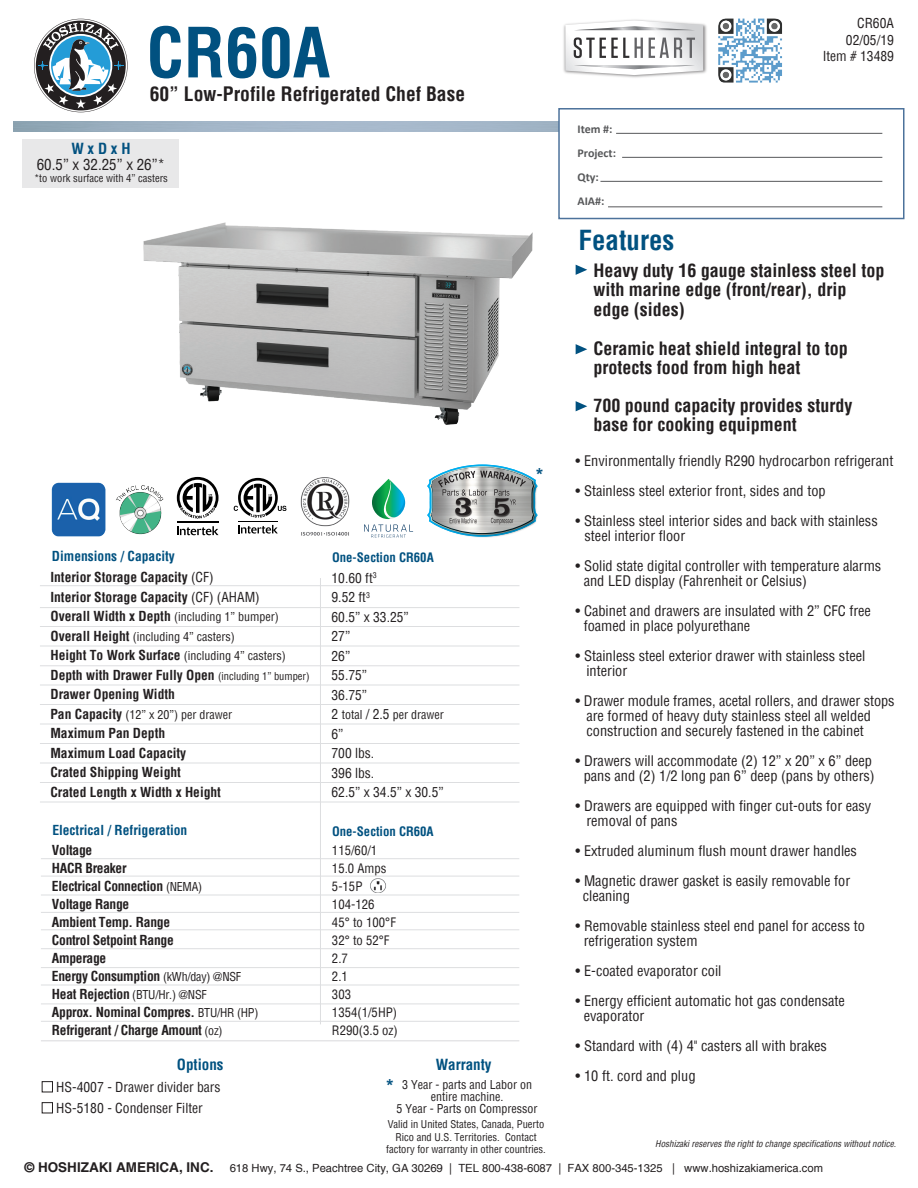
<style>
.page{position:relative;width:918px;height:1188px;background:#fff}
.page>*{position:absolute;margin:0;border:0;box-sizing:border-box;transform-origin:0 0}
.t1{font:700 condensed 67.5px "Helvetica";color:#015180}
.t2{font:700 condensed 27px "Helvetica";color:#015180}
.t3{font:700 condensed 19.5px "Helvetica";color:#231f20}
.t4{font:700 condensed 18px/19.5px "Helvetica";color:#231f20}
.t5{font:700 18px "Arial";color:#015180}
.t6{font:700 condensed 15px "Helvetica";color:#015180}
.t7{font:condensed 15px "Helvetica";color:#231f20}
.t8{font:condensed 14.25px/15px "Helvetica";color:#231f20}
.t9{font:700 condensed 13.5px/18px "Helvetica";letter-spacing:-.02em;color:#231f20}
.t10{font:700 condensed 13.5px/19.5px "Helvetica";color:#231f20}
.t11{font:condensed 13.5px/19.5px "Helvetica";color:#231f20}
.t12{font:700 condensed 13.5px "Helvetica";color:#015180}
.t13{font:condensed 12.75px/18px "Helvetica";color:#231f20}
.t14{font:700 condensed 12.75px "Helvetica";color:#015180}
.t15{font:condensed 12px/12px "Helvetica";color:#231f20;text-align:center}
.t16{font:700 12px/24px "Calibri";color:#57585a}
.t17{font:11.25px "Helvetica";color:#231f20}
.t18{font:condensed 10.5px/12.6px "Helvetica";color:#231f20;text-align:center}
.t19{font:italic condensed 9px "Helvetica";color:#231f20}
.s1{font-weight:400}
.s2{font-weight:700;font-size:13.5px}
.s3{font-weight:400;font-size:10.5px}
.s4{font-weight:400;font-size:12px}
.s5{font-size:13.5px}
</style>
<div class="page">
<img style="left:718px;top:18px;width:64px;height:65px">
<img style="left:143px;top:222px;width:390px;height:203px">
<svg style="left:34px;top:19px;width:94px;height:93px"></svg>
<div style="left:23px;top:139px;width:156px;height:49px;background:#e8e8e9"></div>
<div style="left:558px;top:108px;width:346px;height:111px;background:#fff;border:2px solid #4c729b"></div>
<svg style="left:576px;top:265px;width:11px;height:10px"></svg>
<svg style="left:576px;top:344px;width:11px;height:10px"></svg>
<svg style="left:576px;top:401px;width:11px;height:10px"></svg>
<hr style="left:616px;top:133px;width:266px;height:1px;background:#57585a">
<hr style="left:622px;top:157px;width:260px;height:1px;background:#57585a">
<hr style="left:600px;top:181px;width:282px;height:1px;background:#57585a">
<hr style="left:608px;top:206px;width:274px;height:1px;background:#57585a">
<img style="left:427px;top:465px;width:111px;height:72px">
<img style="left:300px;top:477px;width:50px;height:59px">
<svg style="left:177px;top:526px;width:42px;height:9px"></svg>
<hr style="left:177px;top:522px;width:42px;height:1px;background:#000">
<svg style="left:177px;top:477px;width:42px;height:42px"></svg>
<svg style="left:238px;top:525px;width:40px;height:9px"></svg>
<hr style="left:238px;top:521px;width:40px;height:1px;background:#000">
<svg style="left:234px;top:478px;width:52px;height:40px"></svg>
<img style="left:116px;top:485px;width:48px;height:50px">
<img style="left:51px;top:483px;width:54px;height:53px">
<svg style="left:364px;top:479px;width:49px;height:59px"></svg>
<div style="left:42px;top:1081px;width:11px;height:11px;border:1px solid #231f20"></div>
<div style="left:42px;top:1102px;width:11px;height:11px;border:1px solid #231f20"></div>
<img style="left:563px;top:19px;width:144px;height:59px">
<svg style="left:565px;top:20px;width:138px;height:55px"></svg>
<img style="left:370px;top:878px;width:16px;height:15px">
<hr style="left:41px;top:967px;width:478px;height:1px;background:#dddee0">
<hr style="left:41px;top:948px;width:478px;height:1px;background:#dddee0">
<hr style="left:41px;top:929px;width:478px;height:1px;background:#dddee0">
<hr style="left:41px;top:912px;width:478px;height:1px;background:#dddee0">
<hr style="left:41px;top:895px;width:478px;height:1px;background:#dddee0">
<hr style="left:41px;top:876px;width:478px;height:1px;background:#dddee0">
<hr style="left:41px;top:858px;width:478px;height:1px;background:#dddee0">
<hr style="left:41px;top:985px;width:478px;height:1px;background:#dddee0">
<hr style="left:41px;top:1004px;width:478px;height:1px;background:#dddee0">
<hr style="left:41px;top:1021px;width:478px;height:1px;background:#dddee0">
<hr style="left:40px;top:585px;width:479px;height:1px;background:#dddee0">
<hr style="left:40px;top:607px;width:479px;height:1px;background:#dddee0">
<hr style="left:40px;top:626px;width:479px;height:1px;background:#dddee0">
<hr style="left:40px;top:646px;width:479px;height:1px;background:#dddee0">
<hr style="left:40px;top:665px;width:479px;height:1px;background:#dddee0">
<hr style="left:40px;top:685px;width:479px;height:1px;background:#dddee0">
<hr style="left:41px;top:1040px;width:478px;height:1px;background:#dddee0">
<hr style="left:40px;top:704px;width:479px;height:1px;background:#dddee0">
<hr style="left:320px;top:578px;width:1px;height:446px;background:#dddee0">
<hr style="left:40px;top:724px;width:479px;height:1px;background:#dddee0">
<hr style="left:40px;top:743px;width:479px;height:1px;background:#dddee0">
<hr style="left:40px;top:763px;width:479px;height:1px;background:#dddee0">
<hr style="left:40px;top:782px;width:479px;height:1px;background:#dddee0">
<hr style="left:40px;top:802px;width:479px;height:1px;background:#dddee0">
<h1 class="t1" style="left:146px;top:8px;width:185px">CR60A</h1>
<h3 class="t3" style="left:150px;top:81px;width:317px">60” Low-Profile Refrigerated Chef Base</h3>
<p class="t6" style="left:71px;top:139px;width:61px">W x D x H</p>
<p class="t7" style="left:37px;top:155px;width:130px">60.5” x 32.25” x 26”*</p>
<p class="t18" style="left:34px;top:172px;width:135px">*to work surface with 4” casters</p>
<p class="t12" style="left:52px;top:547px;width:124px">Dimensions / Capacity</p>
<p class="t14" style="left:332px;top:548px;width:103px">One-Section CR60A</p>
<p class="t10" style="left:50px;top:567px;width:211px">Interior Storage Capacity <span class="s1">(CF)<br></span>Interior Storage Capacity <span class="s1">(CF) (AHAM)</span></p>
<p class="t15" style="left:50px;top:607px;width:237px;line-height:19.5px;text-align:left"><span class="s2">Overall Width x Depth</span> (including 1” bumper)<br><span class="s2">Overall Height</span> (including 4” casters)<br><span class="s2">Height To Work Surface</span> (including 4” casters)</p>
<p class="t10" style="left:50px;top:665px;width:261px">Depth with Drawer Fully Open <span class="s3">(including 1” bumper)<br></span>Drawer Opening Width</p>
<p class="t15" style="left:50px;top:708px;width:183px"><span class="s2">Pan Capacity</span> (12” x 20”) per drawer</p>
<p class="t10" style="left:50px;top:723px;width:172px">Maximum Pan Depth<br>Maximum Load Capacity<br>Crated Shipping Weight<br>Crated Length x Width x Height</p>
<p class="t12" style="left:52px;top:821px;width:136px">Electrical / Refrigeration</p>
<p class="t9" style="left:52px;top:841px;width:208px">Voltage<br>HACR Breaker<br>Electrical Connection <span class="s4">(NEMA)<br></span>Voltage Range<br>Ambient Temp. Range<br>Control Setpoint Range<br>Amperage<br>Energy Consumption <span class="s4">(kWh/day) @NSF<br></span>Heat Rejection <span class="s4">(BTU/Hr.) @NSF<br></span>Approx. Nominal Compres. <span class="s4">BTU/HR (HP)<br></span>Refrigerant / Charge Amount <span class="s4">(oz)</span></p>
<p class="t11" style="left:332px;top:568px;width:79px">10.60 ft<sup>3<br></sup>9.52 ft<sup>3<br></sup>60.5” x 33.25”<br>27”<br>26”<br>55.75”<br>36.75”</p>
<p class="t15" style="left:332px;top:709px;width:114px"><span class="s5">2</span> total <span class="s5">/ 2.5</span> per drawer</p>
<p class="t11" style="left:332px;top:724px;width:114px">6”<br>700 lbs.<br>396 lbs.<br>62.5” x 34.5” x 30.5”</p>
<p class="t14" style="left:332px;top:823px;width:103px">One-Section CR60A</p>
<p class="t13" style="left:332px;top:841px;width:67px">115/60/1<br>15.0 Amps<br>5-15P<br>104-126<br>45° to 100°F<br>32° to 52°F<br>2.7<br>2.1<br>303<br>1354(1/5HP)<br>R290(3.5 oz)</p>
<p class="t5" style="left:536px;top:462px;width:9px">*</p>
<p class="t6" style="left:177px;top:1054px;width:48px">Options</p>
<p class="t11" style="left:56px;top:1077px;width:166px;line-height:21px">HS-4007 - Drawer divider bars<br>HS-5180 - Condenser Filter</p>
<p class="t6" style="left:436px;top:1054px;width:57px">Warranty</p>
<p class="t15" style="left:397px;top:1078px;width:142px">3 Year - parts and Labor on entire machine.<br>5 Year - Parts on Compressor</p>
<p class="t5" style="left:386px;top:1073px;width:9px">*</p>
<p class="t18" style="left:386px;top:1118px;width:161px">Valid in United States, Canada, Puerto<br>Rico and U.S. Territories. Contact factory for warranty in other countries.</p>
<p class="t11" style="left:846px;top:15px;width:50px;line-height:16.2px;text-align:right">CR60A<br>02/05/19</p>
<p class="t16" style="left:577px;top:117px;width:40px">Item #:<br>Project:<br>Qty:<br>AIA#:</p>
<h2 class="t2" style="left:579px;top:222px;width:97px">Features</h2>
<p class="t11" style="left:823px;top:46px;width:73px">Item # 13489</p>
<p class="t4" style="left:593px;top:260px;width:292px">Heavy duty 16 gauge stainless steel top with marine edge (front/rear), drip edge (sides)</p>
<p class="t4" style="left:593px;top:338px;width:256px">Ceramic heat shield integral to top protects food from high heat</p>
<p class="t4" style="left:593px;top:395px;width:260px">700 pound capacity provides sturdy base for cooking equipment</p>
<p class="t8" style="left:576px;top:453px;width:319px">• Environmentally friendly R290 hydrocarbon refrigerant</p>
<p class="t8" style="left:576px;top:483px;width:252px">• Stainless steel exterior front, sides and top</p>
<p class="t8" style="left:585px;top:513px;width:295px;text-indent:-9px">• Stainless steel interior sides and back with stainless steel interior floor</p>
<p class="t8" style="left:584px;top:558px;width:299px;text-indent:-8px">• Solid state digital controller with temperature alarms and LED display (Fahrenheit or Celsius)</p>
<p class="t8" style="left:584px;top:603px;width:289px;text-indent:-8px">• Cabinet and drawers are insulated with 2” CFC free foamed in place polyurethane</p>
<p class="t8" style="left:586px;top:648px;width:280px;text-indent:-11px">• Stainless steel exterior drawer with stainless steel interior</p>
<p class="t8" style="left:586px;top:693px;width:310px;text-indent:-11px">• Drawer module frames, acetal rollers, and drawer stops are formed of heavy duty stainless steel all welded construction and securely fastened in the cabinet</p>
<p class="t8" style="left:576px;top:753px;width:301px;text-align:center">• Drawers will accommodate (2) 12” x 20” x 6” deep pans and (2) 1/2 long pan 6” deep (pans by others)</p>
<p class="t8" style="left:586px;top:798px;width:286px;text-indent:-11px">• Drawers are equipped with finger cut-outs for easy removal of pans</p>
<p class="t8" style="left:576px;top:843px;width:283px">• Extruded aluminum flush mount drawer handles</p>
<p class="t8" style="left:583px;top:873px;width:269px;text-indent:-7px">• Magnetic drawer gasket is easily removable for cleaning</p>
<p class="t8" style="left:584px;top:918px;width:283px;text-indent:-8px">• Removable stainless steel end panel for access to refrigeration system</p>
<p class="t8" style="left:576px;top:963px;width:147px">• E-coated evaporator coil</p>
<p class="t8" style="left:584px;top:993px;width:263px;text-indent:-8px">• Energy efficient automatic hot gas condensate evaporator</p>
<p class="t8" style="left:576px;top:1038px;width:253px">• Standard with (4) 4" casters all with brakes</p>
<p class="t8" style="left:576px;top:1068px;width:121px">• 10 ft. cord and plug</p>
<p class="t19" style="left:655px;top:1138px;width:242px">Hoshizaki reserves the right to change specifications without notice.</p>
<p class="t17" style="left:24px;top:1161px;width:800px"><span class="s2">© HOSHIZAKI AMERICA, INC.</span> 618 Hwy, 74 S., Peachtree City, GA 30269 | TEL 800-438-6087 | FAX 800-345-1325 | www.hoshizakiamerica.com</p>
</div>
